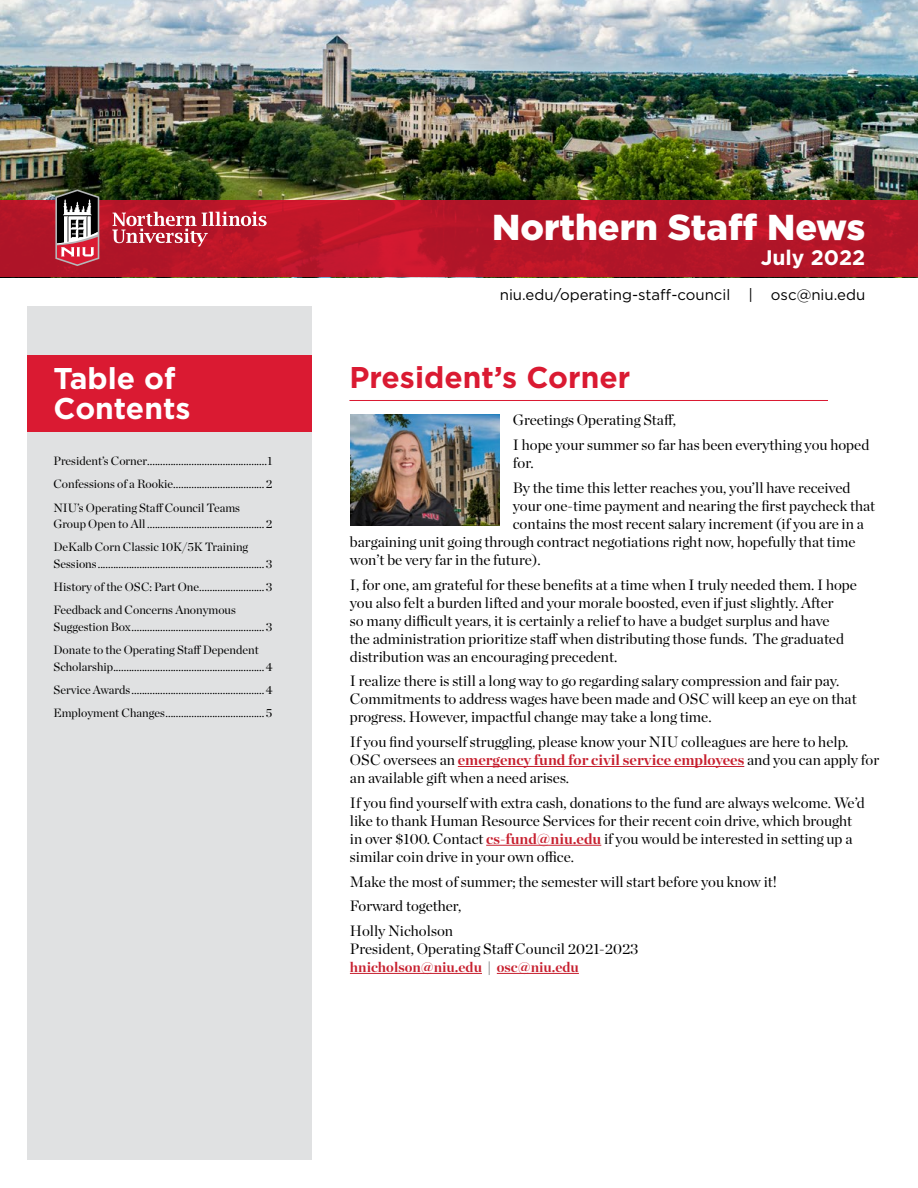
<style>
.page{position:relative;width:918px;height:1188px;background:#fff}
.page>*{position:absolute;margin:0;border:0;box-sizing:border-box;transform-origin:0 0}
.t1{font:900 36px "Gotham";color:#fff}
.t2{font:700 30px "Gotham";color:#da1a32}
.t3{font:700 30px "Gotham";color:#fff}
.t4{font:700 21px "Gotham";color:#fff}
.t5{font:15px/18px "Chronicle Display";color:#000}
.t6{font:15px "Gotham";color:#000}
.t7{font:700 14.25px "Chronicle Display";color:#c7202f}
.t8{font:12px/16.5px "Chronicle Display";color:#000}
.s1{font-weight:700;color:#c7202f}
.s2{font-weight:400;color:#000101}
</style>
<div class="page">
<div style="left:27px;top:306px;width:285px;height:854px;background:#e0e1e2"></div>
<img style="left:0;top:0;width:918px;height:201px">
<svg style="left:0;top:201px;width:918px;height:76px;background:#b71529"></svg>
<svg style="left:55px;top:189px;width:44px;height:77px"></svg>
<svg style="left:112px;top:212px;width:155px;height:34px;background:#c74c5a"></svg>
<div style="left:27px;top:355px;width:285px;height:77px;background:#da1a32"></div>
<hr style="left:458px;top:766px;width:286px;height:1px;background:#c7202f">
<hr style="left:486px;top:845px;width:115px;height:1px;background:#c7202f">
<hr style="left:350px;top:973px;width:132px;height:1px;background:#c7202f">
<hr style="left:497px;top:973px;width:82px;height:1px;background:#c7202f">
<hr style="left:349px;top:400px;width:479px;height:1px;background:#da1a32">
<img style="left:350px;top:414px;width:149px;height:112px">
<p class="t3" style="left:54px;top:359px;width:124px">Table of</p>
<p class="t3" style="left:54px;top:389px;width:139px">Contents</p>
<p class="t8" style="left:54px;top:452px;width:220px">President’s Corner..............................................1</p>
<p class="t8" style="left:54px;top:475px;width:221px">Confessions of a Rookie...................................2</p>
<p class="t8" style="left:54px;top:498px;width:221px">NIU’s Operating Staff Council Teams<br>Group Open to All .............................................2</p>
<p class="t8" style="left:54px;top:538px;width:221px">DeKalb Corn Classic 10K/5K Training<br>Sessions................................................................3</p>
<p class="t8" style="left:54px;top:578px;width:221px">History of the OSC: Part One.........................3</p>
<p class="t8" style="left:54px;top:601px;width:221px">Feedback and Concerns Anonymous<br>Suggestion Box...................................................3</p>
<p class="t8" style="left:54px;top:641px;width:221px">Donate to the Operating Staff Dependent<br>Scholarship..........................................................4</p>
<p class="t8" style="left:54px;top:681px;width:221px">Service Awards...................................................4</p>
<p class="t8" style="left:54px;top:704px;width:221px">Employment Changes......................................5</p>
<p class="t1" style="left:492px;top:203px;width:375px">Northern Staff News</p>
<p class="t4" style="left:761px;top:244px;width:106px">July 2022</p>
<p class="t6" style="left:500px;top:285px;width:367px">niu.edu/operating-staff-council | osc@niu.edu</p>
<p class="t2" style="left:349px;top:358px;width:282px">President’s Corner</p>
<p class="t5" style="left:513px;top:410px;width:165px">Greetings Operating Staff,</p>
<p class="t5" style="left:513px;top:435px;width:358px">I hope your summer so far has been everything you hoped for.</p>
<p class="t5" style="left:513px;top:477px;width:339px">By the time this letter reaches you, you’ll have received</p>
<p class="t5" style="left:513px;top:495px;width:364px">your one-time payment and nearing the first paycheck that</p>
<p class="t5" style="left:513px;top:513px;width:352px">contains the most recent salary increment (if you are in a</p>
<p class="t5" style="left:350px;top:531px;width:507px">bargaining unit going through contract negotiations right now, hopefully that time</p>
<p class="t5" style="left:350px;top:549px;width:192px">won’t be very far in the future).</p>
<p class="t5" style="left:350px;top:574px;width:509px">I, for one, am grateful for these benefits at a time when I truly needed them. I hope you also felt a burden lifted and your morale boosted, even if just slightly. After<br>so many difficult years, it is certainly a relief to have a budget surplus and have<br>the administration prioritize staff when distributing those funds. The graduated distribution was an encouraging precedent.</p>
<p class="t5" style="left:350px;top:671px;width:508px">I realize there is still a long way to go regarding salary compression and fair pay.<br>Commitments to address wages have been made and OSC will keep an eye on that progress. However, impactful change may take a long time.</p>
<p class="t5" style="left:350px;top:732px;width:531px">If you find yourself struggling, please know your NIU colleagues are here to help.<br>OSC oversees an <span class="s1">emergency fund for civil service employees</span> and you can apply for an available gift when a need arises.</p>
<p class="t5" style="left:350px;top:792px;width:516px">If you find yourself with extra cash, donations to the fund are always welcome. We’d like to thank Human Resource Services for their recent coin drive, which brought in over $100. Contact <span class="s1">cs-fund@niu.edu</span> if you would be interested in setting up a similar coin drive in your own office.</p>
<p class="t5" style="left:350px;top:871px;width:429px">Make the most of summer; the semester will start before you know it!</p>
<p class="t5" style="left:350px;top:896px;width:113px">Forward together,</p>
<p class="t5" style="left:350px;top:921px;width:290px">Holly Nicholson<br>President, Operating Staff Council 2021-2023</p>
<p class="t7" style="left:350px;top:955px;width:230px">hnicholson@niu.edu <span class="s2">|</span> osc@niu.edu</p>
</div>
